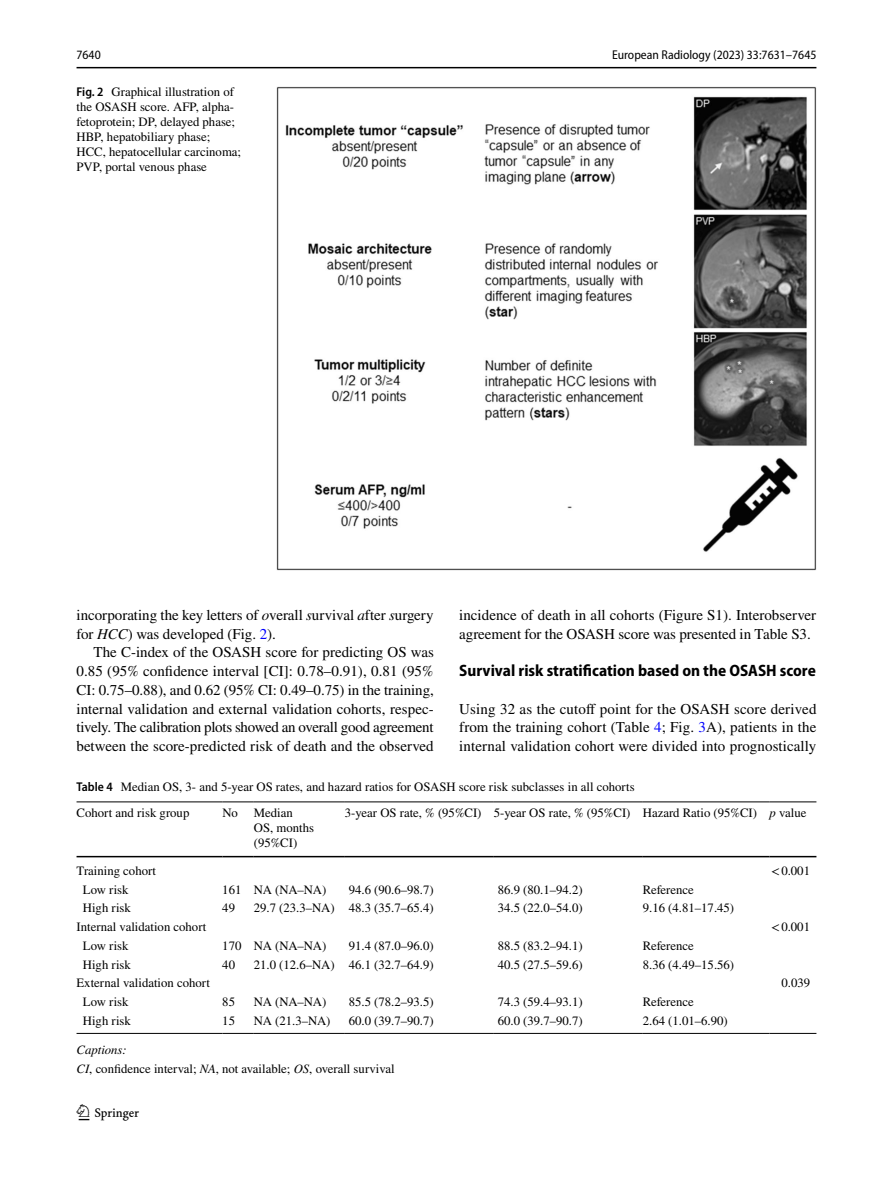
<style>
.page{position:relative;width:893px;height:1187px;background:#fff}
.page>*{position:absolute;margin:0;border:0;box-sizing:border-box;transform-origin:0 0}
.t1{font:22.5px "Springnew Regular 2";color:#000}
.t2{font:700 semi-condensed 16.5px "Myriad Pro";color:#000}
.t3{font:15px/18.8px "STIX";color:#000}
.t4{font:12.75px/15px "STIX";color:#000}
.t5{font:semi-condensed 12.75px "Myriad Pro";color:#000}
.s1{font-family:"Myriad Pro";font-weight:600;font-stretch:semi-condensed}
.s2{font-style:italic}
.s3{color:#00f}
</style>
<div class="page">
<hr style="left:77px;top:67px;width:739px;height:1px;background:#000">
<img style="left:276px;top:87px;width:540px;height:483px">
<hr style="left:77px;top:801px;width:145px;height:1px;background:#000">
<hr style="left:77px;top:855px;width:145px;height:2px;background:#000">
<hr style="left:222px;top:801px;width:32px;height:1px;background:#000">
<hr style="left:222px;top:855px;width:32px;height:2px;background:#000">
<hr style="left:254px;top:801px;width:91px;height:1px;background:#000">
<hr style="left:254px;top:855px;width:91px;height:2px;background:#000">
<hr style="left:345px;top:801px;width:149px;height:1px;background:#000">
<hr style="left:345px;top:855px;width:149px;height:2px;background:#000">
<hr style="left:494px;top:801px;width:149px;height:1px;background:#000">
<hr style="left:494px;top:855px;width:149px;height:2px;background:#000">
<hr style="left:643px;top:801px;width:126px;height:1px;background:#000">
<hr style="left:643px;top:855px;width:126px;height:2px;background:#000">
<hr style="left:769px;top:801px;width:47px;height:1px;background:#000">
<hr style="left:769px;top:855px;width:47px;height:2px;background:#000">
<hr style="left:77px;top:1032px;width:145px;height:1px;background:#000">
<hr style="left:222px;top:1032px;width:32px;height:1px;background:#000">
<hr style="left:254px;top:1032px;width:91px;height:1px;background:#000">
<hr style="left:345px;top:1032px;width:149px;height:1px;background:#000">
<hr style="left:494px;top:1032px;width:149px;height:1px;background:#000">
<hr style="left:643px;top:1032px;width:126px;height:1px;background:#000">
<hr style="left:769px;top:1032px;width:47px;height:1px;background:#000">
<p class="t5" style="left:77px;top:48px;width:26px">7640</p>
<p class="t5" style="left:612px;top:48px;width:206px">European Radiology (2023) 33:7631–7645</p>
<p class="t4" style="left:77px;top:85px;width:166px"><span class="s1">Fig. 2</span> Graphical illustration of the OSASH score. AFP, alpha&shy;fetoprotein; DP, delayed phase;<br>HBP, hepatobiliary phase;<br>HCC, hepatocellular carcinoma;<br>PVP, portal venous phase</p>
<p class="t3" style="left:77px;top:606px;width:359px">incorporating the key letters of <span class="s2">o</span>verall <span class="s2">s</span>urvival <span class="s2">a</span>fter <span class="s2">s</span>urgery for <span class="s2">HCC</span>) was developed (Fig. <span class="s3">2</span>).</p>
<p class="t3" style="left:76px;top:644px;width:359px;text-align:justify;text-indent:17px">The C-index of the OSASH score for predicting OS was 0.85 (95% confidence interval [CI]: 0.78–0.91), 0.81 (95% CI: 0.75–0.88), and 0.62 (95% CI: 0.49–0.75) in the training, internal validation and external validation cohorts, respec&shy;tively. The calibration plots showed an overall good agreement between the score-predicted risk of death and the observed</p>
<p class="t3" style="left:459px;top:606px;width:359px">incidence of death in all cohorts (Figure S1). Interobserver agreement for the OSASH score was presented in Table S3.</p>
<p class="t2" style="left:459px;top:661px;width:358px">Survival risk stratification based on the OSASH score</p>
<p class="t3" style="left:459px;top:700px;width:359px;text-align:justify">Using 32 as the cutoff point for the OSASH score derived from the training cohort (Table <span class="s3">4</span>; Fig. <span class="s3">3</span>A), patients in the internal validation cohort were divided into prognostically</p>
<p class="t4" style="left:77px;top:780px;width:560px"><span class="s1">Table 4</span> Median OS, 3- and 5-year OS rates, and hazard ratios for OSASH score risk subclasses in all cohorts</p>
<p class="t4" style="left:77px;top:805px;width:114px">Cohort and risk group</p>
<p class="t4" style="left:222px;top:805px;width:17px">No</p>
<p class="t4" style="left:254px;top:805px;width:62px">Median<br>OS, months (95%CI)</p>
<p class="t4" style="left:345px;top:805px;width:463px">3-year OS rate, % (95%CI) 5-year OS rate, % (95%CI) Hazard Ratio (95%CI) <span class="s2">p</span> value</p>
<p class="t4" style="left:77px;top:864px;width:81px">Training cohort</p>
<p class="t4" style="left:771px;top:864px;width:41px">&lt;0.001</p>
<p class="t4" style="left:83px;top:882px;width:47px">Low risk</p>
<p class="t4" style="left:222px;top:882px;width:106px">161 NA (NA–NA)</p>
<p class="t4" style="left:349px;top:882px;width:86px">94.6 (90.6–98.7)</p>
<p class="t4" style="left:498px;top:882px;width:86px">86.9 (80.1–94.2)</p>
<p class="t4" style="left:643px;top:882px;width:53px">Reference</p>
<p class="t4" style="left:83px;top:901px;width:50px">High risk</p>
<p class="t4" style="left:222px;top:901px;width:14px">49</p>
<p class="t4" style="left:254px;top:901px;width:181px">29.7 (23.3–NA) 48.3 (35.7–65.4)</p>
<p class="t4" style="left:498px;top:901px;width:86px">34.5 (22.0–54.0)</p>
<p class="t4" style="left:643px;top:901px;width:93px">9.16 (4.81–17.45)</p>
<p class="t4" style="left:77px;top:920px;width:131px">Internal validation cohort</p>
<p class="t4" style="left:771px;top:920px;width:41px">&lt;0.001</p>
<p class="t4" style="left:83px;top:938px;width:47px">Low risk</p>
<p class="t4" style="left:222px;top:938px;width:106px">170 NA (NA–NA)</p>
<p class="t4" style="left:349px;top:938px;width:86px">91.4 (87.0–96.0)</p>
<p class="t4" style="left:498px;top:938px;width:86px">88.5 (83.2–94.1)</p>
<p class="t4" style="left:643px;top:938px;width:53px">Reference</p>
<p class="t4" style="left:83px;top:957px;width:50px">High risk</p>
<p class="t4" style="left:222px;top:957px;width:14px">40</p>
<p class="t4" style="left:254px;top:957px;width:181px">21.0 (12.6–NA) 46.1 (32.7–64.9)</p>
<p class="t4" style="left:498px;top:957px;width:86px">40.5 (27.5–59.6)</p>
<p class="t4" style="left:643px;top:957px;width:93px">8.36 (4.49–15.56)</p>
<p class="t4" style="left:77px;top:976px;width:135px">External validation cohort</p>
<p class="t4" style="left:781px;top:976px;width:30px">0.039</p>
<p class="t4" style="left:83px;top:995px;width:47px">Low risk</p>
<p class="t4" style="left:222px;top:995px;width:14px">85</p>
<p class="t4" style="left:254px;top:995px;width:74px">NA (NA–NA)</p>
<p class="t4" style="left:349px;top:995px;width:86px">85.5 (78.2–93.5)</p>
<p class="t4" style="left:498px;top:995px;width:86px">74.3 (59.4–93.1)</p>
<p class="t4" style="left:643px;top:995px;width:53px">Reference</p>
<p class="t4" style="left:83px;top:1013px;width:50px">High risk</p>
<p class="t4" style="left:222px;top:1013px;width:14px">15</p>
<p class="t4" style="left:254px;top:1013px;width:78px">NA (21.3–NA)</p>
<p class="t4" style="left:349px;top:1013px;width:86px">60.0 (39.7–90.7)</p>
<p class="t4" style="left:498px;top:1013px;width:86px">60.0 (39.7–90.7)</p>
<p class="t4" style="left:643px;top:1013px;width:86px">2.64 (1.01–6.90)</p>
<p class="t4" style="left:77px;top:1040px;width:320px;line-height:19.2px"><span class="s2">Captions:<br>CI</span>, confidence interval; <span class="s2">NA</span>, not available; <span class="s2">OS</span>, overall survival</p>
<h1 class="t1" style="left:79px;top:1104px;width:62px">1 3</h1>
</div>
